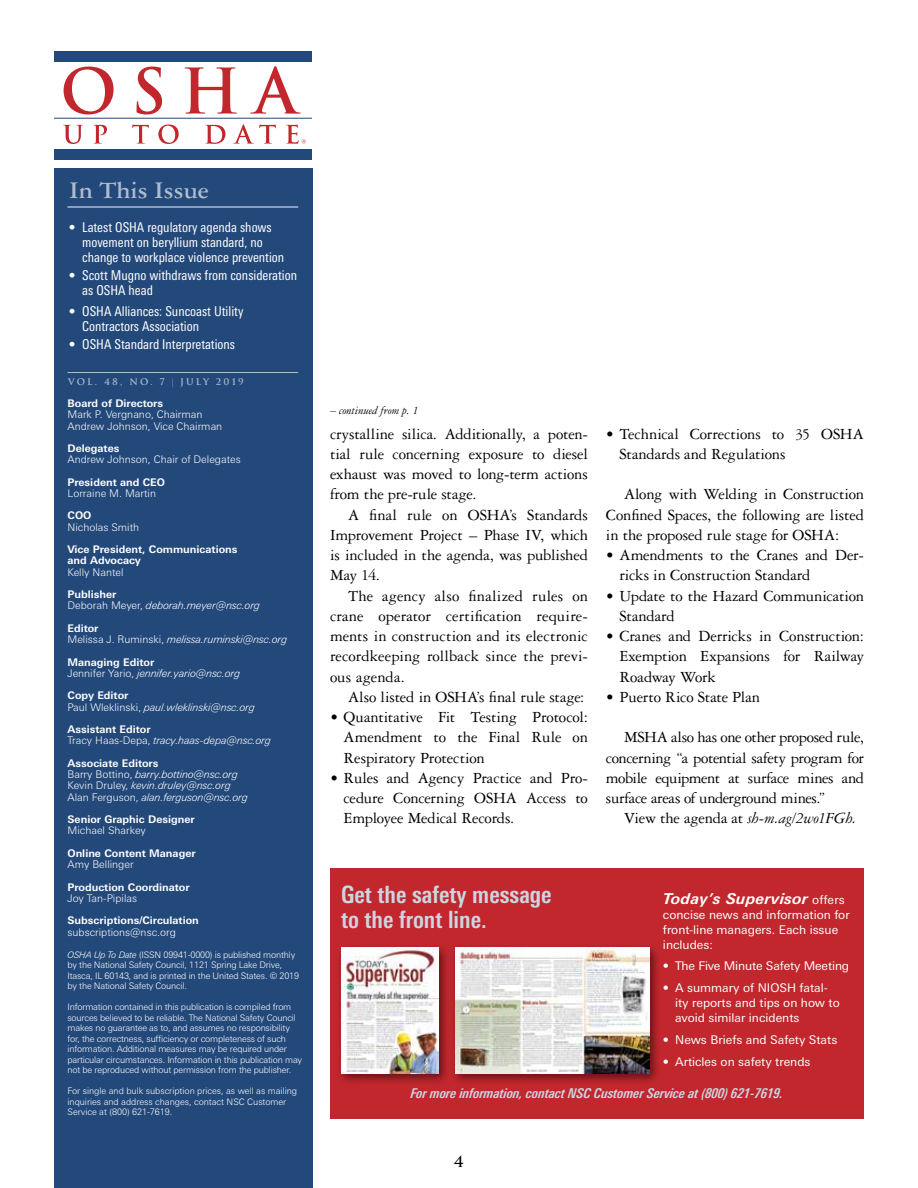
<style>
.page{position:relative;width:918px;height:1188px;background:#fff}
.page>*{position:absolute;margin:0;border:0;box-sizing:border-box;transform-origin:0 0}
.t1{font:700 25.5px "Garamond 3 LT Std";color:#adbdcf}
.t2{font:700 condensed 23.85px/25.5px "Univers Next Pro";color:#ccd5e0}
.t3{font:16.5px/20.2px "Garamond 3 LT Std";letter-spacing:-.01em;color:#000;text-align:justify}
.t4{font:italic 16.5px "Garamond 3 LT Std";letter-spacing:-.03em;color:#000}
.t5{font:italic 700 15px "Univers Next Pro";letter-spacing:.015em;color:#fff}
.t6{font:700 15px "Trajan";color:#000}
.t7{font:condensed 13.5px/15px "Univers Next Pro";color:#fff}
.t8{font:italic 700 condensed 13.5px "Univers Next Pro";color:#ccd5e0}
.t9{font:12px/15px "Univers Next Pro";color:#fff}
.t10{font:italic 12px "Garamond 3 LT Std";color:#000}
.t11{font:italic 300 10.5px/11.2px "Univers Next Pro";color:#fff}
.t12{font:300 10.5px/11.2px "Univers Next Pro";color:#fff}
.t13{font:700 10.5px/11.2px "Univers Next Pro";color:#fff}
.t14{font:300 9px/10.5px "Univers Next Pro";letter-spacing:-.02em;color:#fff}
.t15{font:700 9px "Trajan";letter-spacing:.24em;color:#adbdcf}
.s1{font-family:"Garamond 3 LT Std";font-weight:400}
.s2{font-weight:700;font-style:normal}
.s3{font-style:normal}
.s4{font-style:italic}
.s5{font-weight:400;font-style:normal;font-size:12px}
</style>
<div class="page">
<div style="left:54px;top:169px;width:259px;height:1019px;background:#23487a"></div>
<div style="left:54px;top:149px;width:258px;height:11px;background:#23487a"></div>
<div style="left:54px;top:51px;width:258px;height:11px;background:#23487a"></div>
<svg style="left:64px;top:67px;width:50px;height:47px"></svg>
<svg style="left:137px;top:67px;width:25px;height:47px"></svg>
<svg style="left:185px;top:67px;width:52px;height:47px"></svg>
<svg style="left:250px;top:66px;width:51px;height:48px"></svg>
<hr style="left:54px;top:118px;width:258px;height:1px;background:#23487a">
<svg style="left:63px;top:125px;width:20px;height:19px"></svg>
<svg style="left:93px;top:125px;width:14px;height:19px"></svg>
<svg style="left:132px;top:124px;width:17px;height:20px"></svg>
<svg style="left:158px;top:124px;width:21px;height:20px"></svg>
<svg style="left:205px;top:125px;width:20px;height:19px"></svg>
<svg style="left:233px;top:124px;width:43px;height:20px"></svg>
<svg style="left:286px;top:125px;width:20px;height:19px"></svg>
<hr style="left:68px;top:206px;width:230px;height:2px;background:#adbdcf">
<div style="left:330px;top:868px;width:534px;height:251px;background:#c1272d"></div>
<div style="left:336px;top:943px;width:114px;height:142px;background:#000;opacity:.5"></div>
<img style="left:341px;top:948px;width:97px;height:126px">
<div style="left:450px;top:943px;width:211px;height:142px;background:#000;opacity:.5"></div>
<img style="left:455px;top:948px;width:195px;height:126px">
<hr style="left:68px;top:372px;width:230px;height:1px;background:#adbdcf">
<h1 class="t1" style="left:69px;top:176px;width:142px">In This Issue</h1>
<p class="t7" style="left:82px;top:220px;width:204px;text-indent:-14px">• Latest OSHA regulatory agenda shows movement on beryllium standard, no change to workplace violence prevention</p>
<p class="t7" style="left:82px;top:268px;width:216px;text-indent:-14px">• Scott Mugno withdraws from consideration as OSHA head</p>
<p class="t7" style="left:82px;top:303px;width:163px;text-indent:-14px">• OSHA Alliances: Suncoast Utility<br>Contractors Association</p>
<p class="t7" style="left:69px;top:336px;width:168px">• OSHA Standard Interpretations</p>
<p class="t15" style="left:68px;top:376px;width:177px">VOL. 48, NO. 7 <span class="s1">|</span> JULY 2019</p>
<p class="t13" style="left:68px;top:398px;width:97px">Board of Directors</p>
<p class="t12" style="left:68px;top:409px;width:156px">Mark P. Vergnano, Chairman<br>Andrew Johnson, Vice Chairman</p>
<p class="t13" style="left:68px;top:443px;width:53px">Delegates</p>
<p class="t12" style="left:68px;top:454px;width:175px">Andrew Johnson, Chair of Delegates</p>
<p class="t13" style="left:68px;top:476px;width:99px">President and CEO</p>
<p class="t12" style="left:68px;top:488px;width:90px">Lorraine M. Martin</p>
<p class="t13" style="left:68px;top:510px;width:25px">COO</p>
<p class="t12" style="left:68px;top:521px;width:73px">Nicholas Smith</p>
<p class="t13" style="left:68px;top:544px;width:172px">Vice President, Communications and Advocacy</p>
<p class="t12" style="left:68px;top:566px;width:58px">Kelly Nantel</p>
<p class="t11" style="left:68px;top:589px;width:194px"><span class="s2">Publisher<br></span><span class="s3">Deborah Meyer,</span> deborah.meyer@nsc.org</p>
<p class="t11" style="left:68px;top:623px;width:221px"><span class="s2">Editor<br></span><span class="s3">Melissa J. Ruminski,</span> melissa.ruminski@nsc.org</p>
<p class="t11" style="left:68px;top:656px;width:174px"><span class="s2">Managing Editor<br></span><span class="s3">Jennifer Yario,</span> jennifer.yario@nsc.org</p>
<p class="t11" style="left:68px;top:690px;width:189px"><span class="s2">Copy Editor<br></span><span class="s3">Paul Wleklinski,</span> paul.wleklinski@nsc.org</p>
<p class="t11" style="left:68px;top:724px;width:205px"><span class="s2">Assistant Editor<br></span><span class="s3">Tracy Haas-Depa,</span> tracy.haas-depa@nsc.org</p>
<p class="t11" style="left:68px;top:758px;width:182px"><span class="s2">Associate Editors<br></span><span class="s3">Barry Bottino,</span> barry.bottino@nsc.org <span class="s3">Kevin Druley,</span> kevin.druley@nsc.org <span class="s3">Alan Ferguson,</span> alan.ferguson@nsc.org</p>
<p class="t13" style="left:68px;top:814px;width:129px">Senior Graphic Designer</p>
<p class="t12" style="left:68px;top:825px;width:80px">Michael Sharkey</p>
<p class="t13" style="left:68px;top:848px;width:130px">Online Content Manager</p>
<p class="t12" style="left:68px;top:859px;width:68px">Amy Bellinger</p>
<p class="t13" style="left:68px;top:881px;width:124px">Production Coordinator</p>
<p class="t12" style="left:68px;top:893px;width:71px">Joy Tan-Pipilas</p>
<p class="t13" style="left:68px;top:915px;width:133px">Subscriptions/Circulation</p>
<p class="t12" style="left:68px;top:926px;width:110px">subscriptions@nsc.org</p>
<p class="t14" style="left:68px;top:949px;width:233px"><span class="s4">OSHA Up To Date</span> (ISSN 09941-0000) is published monthly by the National Safety Council, 1121 Spring Lake Drive, Itasca, IL 60143, and is printed in the United States. © 2019 by the National Safety Council.</p>
<p class="t14" style="left:68px;top:1002px;width:236px">Information contained in this publication is compiled from sources believed to be reliable. The National Safety Council makes no guarantee as to, and assumes no responsibility for, the correctness, sufficiency or completeness of such information. Additional measures may be required under particular circumstances. Information in this publication may not be reproduced without permission from the publisher.</p>
<p class="t14" style="left:68px;top:1086px;width:231px">For single and bulk subscription prices, as well as mailing inquiries and address changes, contact NSC Customer<br>Service at (800) 621-7619.</p>
<p class="t10" style="left:330px;top:404px;width:90px">– continued from p. 1</p>
<p class="t3" style="left:330px;top:424px;width:260px">crystalline silica. Additionally, a poten&shy;tial rule concerning exposure to diesel exhaust was moved to long-term actions from the pre-rule stage.</p>
<p class="t3" style="left:330px;top:505px;width:260px;text-indent:18px">A final rule on OSHA’s Standards Improvement Project – Phase IV, which is included in the agenda, was published May 14.</p>
<p class="t3" style="left:330px;top:586px;width:260px;text-indent:18px">The agency also finalized rules on crane operator certification require&shy;ments in construction and its electronic recordkeeping rollback since the previ&shy;ous agenda.</p>
<p class="t3" style="left:348px;top:687px;width:238px">Also listed in OSHA’s final rule stage:</p>
<p class="t3" style="left:343px;top:707px;width:246px;text-indent:-13px">• Quantitative Fit Testing Protocol:<br>Amendment to the Final Rule on Respiratory Protection</p>
<p class="t3" style="left:343px;top:768px;width:246px;text-indent:-13px">• Rules and Agency Practice and Pro&shy;cedure Concerning OSHA Access to Employee Medical Records.</p>
<p class="t3" style="left:619px;top:424px;width:246px;text-indent:-13px">• Technical Corrections to 35 OSHA<br>Standards and Regulations</p>
<p class="t3" style="left:606px;top:484px;width:260px;text-indent:18px">Along with Welding in Construction Confined Spaces, the following are listed in the proposed rule stage for OSHA:</p>
<p class="t3" style="left:619px;top:545px;width:246px;text-indent:-13px">• Amendments to the Cranes and Der&shy;ricks in Construction Standard</p>
<p class="t3" style="left:619px;top:586px;width:246px;text-indent:-13px">• Update to the Hazard Communication<br>Standard</p>
<p class="t3" style="left:619px;top:626px;width:246px;text-indent:-13px">• Cranes and Derricks in Construction:<br>Exemption Expansions for Railway Roadway Work</p>
<p class="t3" style="left:606px;top:687px;width:156px">• Puerto Rico State Plan</p>
<p class="t3" style="left:606px;top:727px;width:260px;text-indent:18px">MSHA also has one other proposed rule, concerning “a potential safety program for mobile equipment at surface mines and surface areas of underground mines.”</p>
<p class="t4" style="left:624px;top:810px;width:234px"><span class="s3">View the agenda at</span> sh-m.ag/2wo1FGh.</p>
<h2 class="t2" style="left:341px;top:881px;width:212px">Get the safety message to the front line.</h2>
<p class="t5" style="left:663px;top:889px;width:183px">Today’s Supervisor <span class="s5">offers</span></p>
<p class="t9" style="left:663px;top:907px;width:188px">concise news and information for front-line managers. Each issue includes:</p>
<p class="t9" style="left:663px;top:959px;width:188px">• The Five Minute Safety Meeting</p>
<p class="t9" style="left:675px;top:980px;width:166px;text-indent:-12px">• A summary of NIOSH fatal&shy;ity reports and tips on how to avoid similar incidents</p>
<p class="t9" style="left:663px;top:1032px;width:176px">• News Briefs and Safety Stats</p>
<p class="t9" style="left:663px;top:1054px;width:149px">• Articles on safety trends</p>
<p class="t8" style="left:411px;top:1085px;width:374px">For more information, contact NSC Customer Service at (800) 621-7619.</p>
<p class="t6" style="left:454px;top:1152px;width:12px">4</p>
</div>
